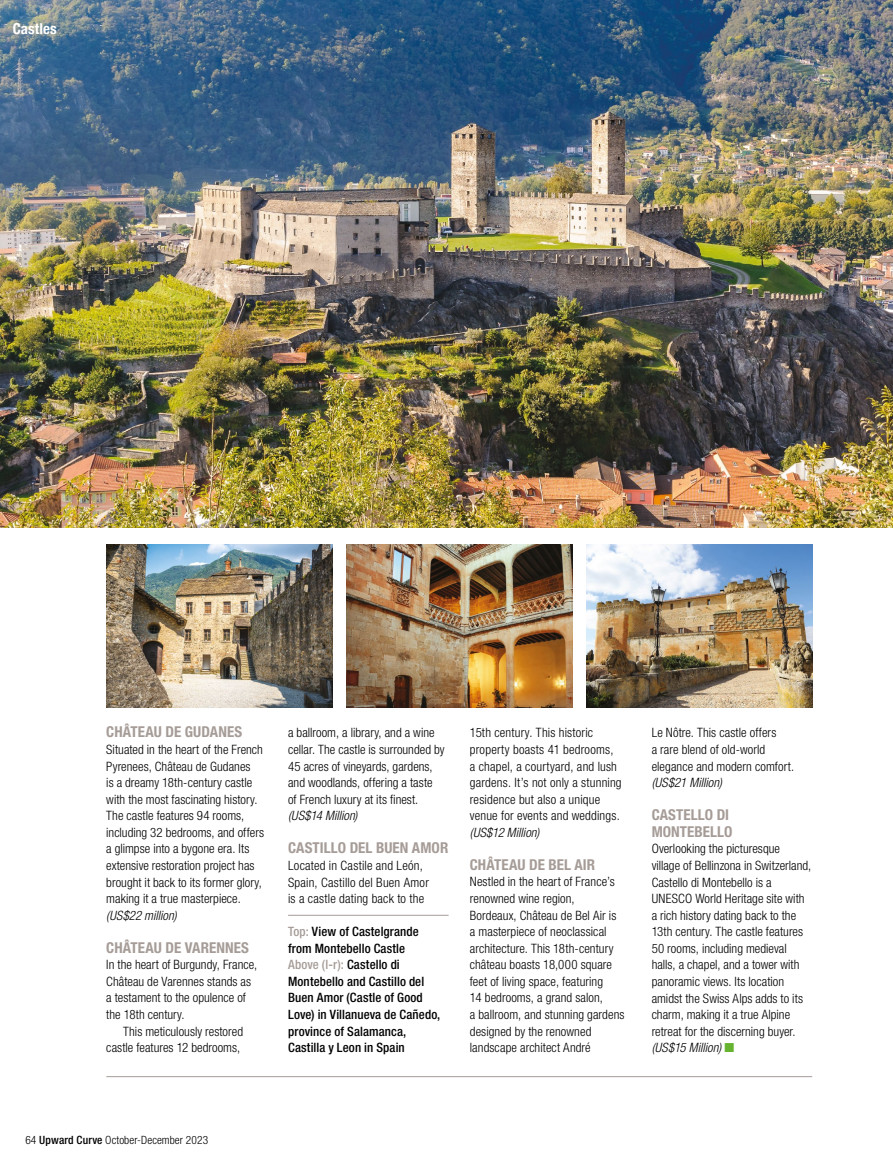
<style>
.page{position:relative;width:893px;height:1170px;background:#fff}
.page>*{position:absolute;margin:0;border:0;box-sizing:border-box;transform-origin:0 0}
.t1{font:700 condensed 15px/16.5px "Helvetica Neue LT Pro";letter-spacing:.005em;color:#a69c97}
.t2{font:700 condensed 15px "Helvetica Neue";letter-spacing:.005em;color:#fff}
.t3{font:300 condensed 12.9px/16.5px "Helvetica Neue LT Pro";letter-spacing:.005em;color:#000}
.t4{font:500 condensed 12.9px/16.5px "Helvetica Neue LT Pro";letter-spacing:.01em;color:#000}
.t5{font:italic 300 condensed 12.9px "Helvetica Neue LT Pro";color:#000}
.t6{font:300 condensed 11.4px "Helvetica Neue LT Pro";letter-spacing:.01em;color:#000}
.s1{color:#a69c97}
.s2{font-style:italic}
.s3{color:#65b32e}
.s4{font-weight:500}
</style>
<div class="page">
<img style="left:0;top:0;width:893px;height:527px">
<hr style="left:106px;top:1076px;width:706px;height:1px;background:#a69c97">
<img style="left:586px;top:544px;width:226px;height:163px">
<img style="left:106px;top:544px;width:226px;height:163px">
<hr style="left:288px;top:914px;width:161px;height:1px;background:#a69c97">
<img style="left:346px;top:544px;width:226px;height:163px">
<p class="t2" style="left:13px;top:16px;width:45px">Castles</p>
<p class="t1" style="left:106px;top:723px;width:138px">CHÂTEAU DE GUDANES</p>
<p class="t3" style="left:106px;top:741px;width:159px">Situated in the heart of the French<br>Pyrenees, Château de Gudanes<br>is a dreamy 18th-century castle with the most fascinating history.<br>The castle features 94 rooms, including 32 bedrooms, and offers a glimpse into a bygone era. Its extensive restoration project has brought it back to its former glory, making it a true masterpiece.</p>
<p class="t5" style="left:106px;top:907px;width:72px">(US$22 million)</p>
<p class="t1" style="left:106px;top:939px;width:144px">CHÂTEAU DE VARENNES</p>
<p class="t3" style="left:106px;top:956px;width:153px">In the heart of Burgundy, France,<br>Château de Varennes stands as a testament to the opulence of the 18th century.</p>
<p class="t3" style="left:106px;top:1022px;width:138px;text-align:right">This meticulously restored castle features 12 bedrooms,</p>
<p class="t3" style="left:288px;top:724px;width:158px">a ballroom, a library, and a wine cellar. The castle is surrounded by<br>45 acres of vineyards, gardens, and woodlands, offering a taste<br>of French luxury at its finest.</p>
<p class="t5" style="left:288px;top:808px;width:71px">(US$14 Million)</p>
<p class="t1" style="left:288px;top:839px;width:162px">CASTILLO DEL BUEN AMOR</p>
<p class="t3" style="left:288px;top:856px;width:142px">Located in Castile and León,<br>Spain, Castillo del Buen Amor is a castle dating back to the</p>
<p class="t4" style="left:288px;top:923px;width:154px"><span class="s1">Top:</span> View of Castelgrande from Montebello Castle<br><span class="s1">Above (l-r):</span> Castello di<br>Montebello and Castillo del<br>Buen Amor (Castle of Good<br>Love) in Villanueva de Cañedo, province of Salamanca,<br>Castilla y Leon in Spain</p>
<p class="t3" style="left:470px;top:724px;width:153px">15th century. This historic property boasts 41 bedrooms, a chapel, a courtyard, and lush gardens. It’s not only a stunning residence but also a unique venue for events and weddings.</p>
<p class="t5" style="left:470px;top:824px;width:71px">(US$12 Million)</p>
<p class="t1" style="left:470px;top:856px;width:127px">CHÂTEAU DE BEL AIR</p>
<p class="t3" style="left:470px;top:873px;width:156px">Nestled in the heart of France’s renowned wine region,<br>Bordeaux, Château de Bel Air is a masterpiece of neoclassical architecture. This 18th-century château boasts 18,000 square feet of living space, featuring<br>14 bedrooms, a grand salon,<br>a ballroom, and stunning gardens designed by the renowned landscape architect André</p>
<p class="t3" style="left:652px;top:724px;width:144px">Le Nôtre. This castle offers<br>a rare blend of old-world elegance and modern comfort.</p>
<p class="t5" style="left:652px;top:775px;width:72px">(US$21 Million)</p>
<p class="t1" style="left:652px;top:806px;width:82px">CASTELLO DI<br>MONTEBELLO</p>
<p class="t3" style="left:652px;top:840px;width:161px">Overlooking the picturesque village of Bellinzona in Switzerland,<br>Castello di Montebello is a<br>UNESCO World Heritage site with a rich history dating back to the<br>13th century. The castle features<br>50 rooms, including medieval halls, a chapel, and a tower with panoramic views. Its location amidst the Swiss Alps adds to its charm, making it a true Alpine retreat for the discerning buyer. <span class="s2">(US$15 Million)</span> <span class="s3">■</span></p>
<p class="t6" style="left:26px;top:1132px;width:184px">64 <span class="s4">Upward Curve</span> October-December 2023</p>
</div>
